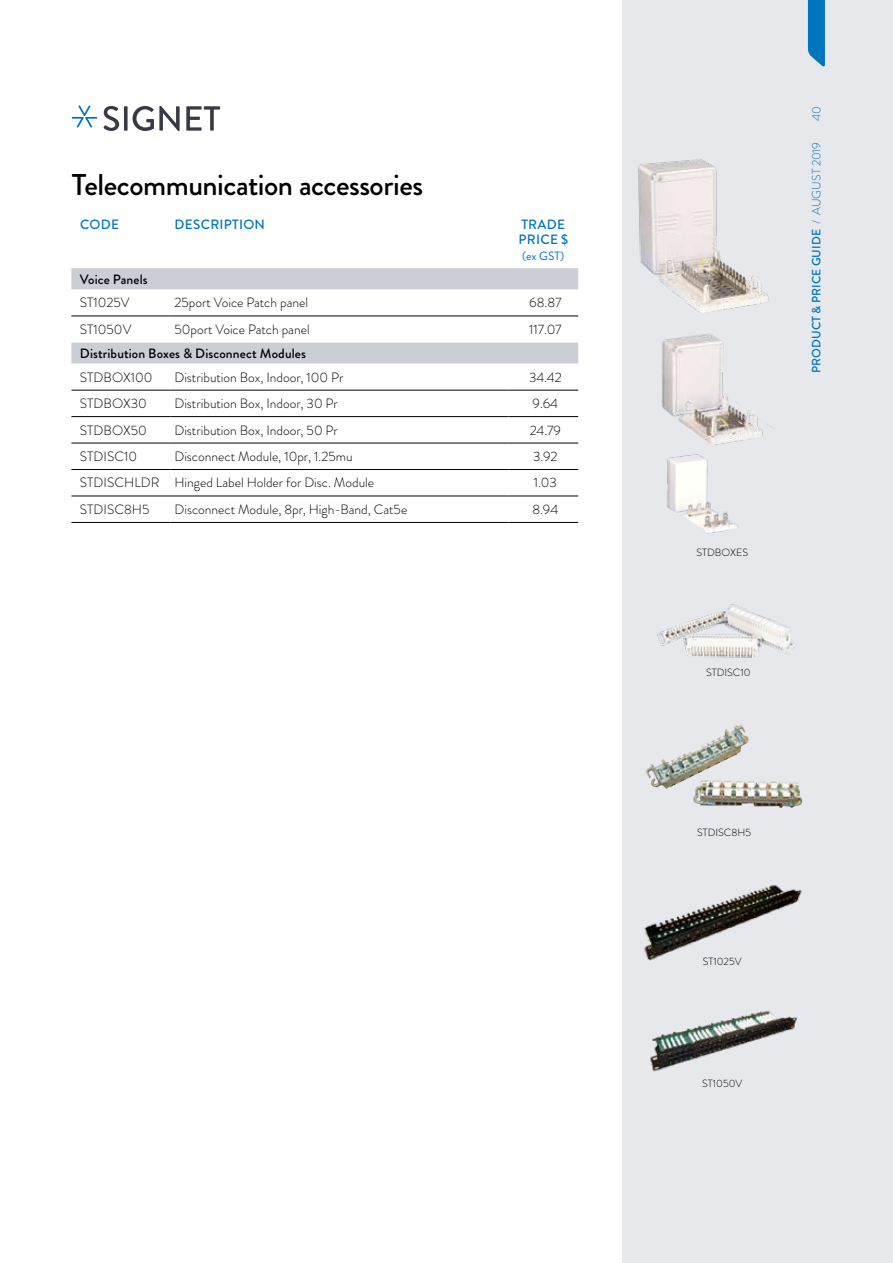
<style>
.page{position:relative;width:893px;height:1263px;background:#fff}
.page>*{position:absolute;margin:0;border:0;box-sizing:border-box;transform-origin:0 0}
.t1{font:500 30px "Brandon Grotesque";letter-spacing:-.015em;color:#000}
.t2{font:300 13.5px "Brandon Grotesque";color:#000}
.t3{font:500 13.5px "Brandon Grotesque";letter-spacing:.01em;color:#000}
.t4{font:500 13.5px/15px "Brandon Grotesque";letter-spacing:.02em;color:#0074bc}
.t5{font:500 12px "Brandon Grotesque";color:#0074bc}
.t6{font:12px "Brandon Grotesque";color:#0074bc}
.t7{font:300 12px "Brandon Grotesque";color:#0074bc}
.t8{font:300 10.5px "Brandon Grotesque";color:#000}
.s1{font-weight:300}
</style>
<div class="page">
<div style="left:623px;top:0;width:270px;height:1263px;background:#e7e8ec"></div>
<div style="left:71px;top:268px;width:507px;height:21px;background:#ccced5"></div>
<svg style="left:71px;top:289px;width:507px;height:233px"></svg>
<svg style="left:71px;top:364px;width:507px;height:26px"></svg>
<hr style="left:71px;top:316px;width:99px;height:1px;background:#000">
<hr style="left:170px;top:316px;width:338px;height:1px;background:#000">
<hr style="left:508px;top:316px;width:70px;height:1px;background:#000">
<hr style="left:71px;top:390px;width:99px;height:1px;background:#000">
<hr style="left:170px;top:390px;width:338px;height:1px;background:#000">
<hr style="left:508px;top:390px;width:70px;height:1px;background:#000">
<hr style="left:71px;top:416px;width:99px;height:1px;background:#000">
<hr style="left:170px;top:416px;width:338px;height:1px;background:#000">
<hr style="left:508px;top:416px;width:70px;height:1px;background:#000">
<hr style="left:71px;top:443px;width:99px;height:1px;background:#000">
<hr style="left:170px;top:443px;width:338px;height:1px;background:#000">
<hr style="left:508px;top:443px;width:70px;height:1px;background:#000">
<hr style="left:71px;top:469px;width:99px;height:1px;background:#000">
<hr style="left:170px;top:469px;width:338px;height:1px;background:#000">
<hr style="left:508px;top:469px;width:70px;height:1px;background:#000">
<hr style="left:71px;top:496px;width:99px;height:1px;background:#000">
<hr style="left:170px;top:496px;width:338px;height:1px;background:#000">
<hr style="left:508px;top:496px;width:70px;height:1px;background:#000">
<hr style="left:71px;top:522px;width:99px;height:1px;background:#000">
<hr style="left:170px;top:522px;width:338px;height:1px;background:#000">
<hr style="left:508px;top:522px;width:70px;height:1px;background:#000">
<img style="left:644px;top:885px;width:158px;height:76px">
<img style="left:657px;top:604px;width:137px;height:54px">
<img style="left:638px;top:159px;width:131px;height:154px">
<img style="left:662px;top:333px;width:111px;height:112px">
<img style="left:667px;top:454px;width:72px;height:80px">
<img style="left:646px;top:725px;width:156px;height:83px">
<img style="left:650px;top:1011px;width:147px;height:61px">
<svg style="left:103px;top:106px;width:16px;height:25px"></svg>
<svg style="left:124px;top:106px;width:4px;height:25px"></svg>
<svg style="left:133px;top:106px;width:47px;height:25px"></svg>
<svg style="left:186px;top:106px;width:34px;height:25px"></svg>
<svg style="left:72px;top:105px;width:25px;height:22px"></svg>
<svg style="left:808px;top:0;width:17px;height:67px"></svg>
<h1 class="t1" style="left:72px;top:163px;width:353px">Telecommunication accessories</h1>
<p class="t4" style="left:80px;top:218px;width:41px">CODE</p>
<p class="t4" style="left:175px;top:218px;width:92px">DESCRIPTION</p>
<p class="t4" style="left:518px;top:218px;width:51px">TRADE<br>PRICE $</p>
<p class="t6" style="left:522px;top:247px;width:44px">(ex GST)</p>
<p class="t3" style="left:80px;top:270px;width:69px">Voice Panels</p>
<p class="t2" style="left:80px;top:294px;width:51px">ST1025V</p>
<p class="t2" style="left:175px;top:294px;width:135px">25port Voice Patch panel</p>
<p class="t2" style="left:529px;top:294px;width:34px">68.87</p>
<p class="t2" style="left:80px;top:320px;width:53px">ST1050V</p>
<p class="t2" style="left:175px;top:320px;width:137px">50port Voice Patch panel</p>
<p class="t2" style="left:529px;top:320px;width:34px">117.07</p>
<p class="t3" style="left:80px;top:344px;width:228px">Distribution Boxes &amp; Disconnect Modules</p>
<p class="t2" style="left:80px;top:368px;width:74px">STDBOX100</p>
<p class="t2" style="left:175px;top:368px;width:170px">Distribution Box, Indoor, 100 Pr</p>
<p class="t2" style="left:529px;top:368px;width:34px">34.42</p>
<p class="t2" style="left:80px;top:394px;width:68px">STDBOX30</p>
<p class="t2" style="left:175px;top:394px;width:165px">Distribution Box, Indoor, 30 Pr</p>
<p class="t2" style="left:533px;top:394px;width:27px">9.64</p>
<p class="t2" style="left:80px;top:421px;width:68px">STDBOX50</p>
<p class="t2" style="left:175px;top:421px;width:165px">Distribution Box, Indoor, 50 Pr</p>
<p class="t2" style="left:530px;top:421px;width:33px">24.79</p>
<p class="t2" style="left:80px;top:447px;width:59px">STDISC10</p>
<p class="t2" style="left:175px;top:447px;width:180px">Disconnect Module, 10pr, 1.25mu</p>
<p class="t2" style="left:533px;top:447px;width:26px">3.92</p>
<p class="t2" style="left:80px;top:474px;width:296px">STDISCHLDR Hinged Label Holder for Disc. Module</p>
<p class="t2" style="left:534px;top:474px;width:24px">1.03</p>
<p class="t2" style="left:80px;top:500px;width:71px">STDISC8H5</p>
<p class="t2" style="left:175px;top:500px;width:234px">Disconnect Module, 8pr, High-Band, Cat5e</p>
<p class="t2" style="left:533px;top:500px;width:27px">8.94</p>
<p class="t7" style="left:808px;top:121px;width:16px;rotate:-90deg">40</p>
<p class="t5" style="left:808px;top:373px;width:232px;rotate:-90deg">PRODUCT &amp; PRICE GUIDE <span class="s1">/ AUGUST 2019</span></p>
<p class="t8" style="left:696px;top:546px;width:53px">STDBOXES</p>
<p class="t8" style="left:706px;top:665px;width:46px">STDISC10</p>
<p class="t8" style="left:697px;top:825px;width:56px">STDISC8H5</p>
<p class="t8" style="left:703px;top:954px;width:40px">ST1025V</p>
<p class="t8" style="left:702px;top:1076px;width:42px">ST1050V</p>
</div>
